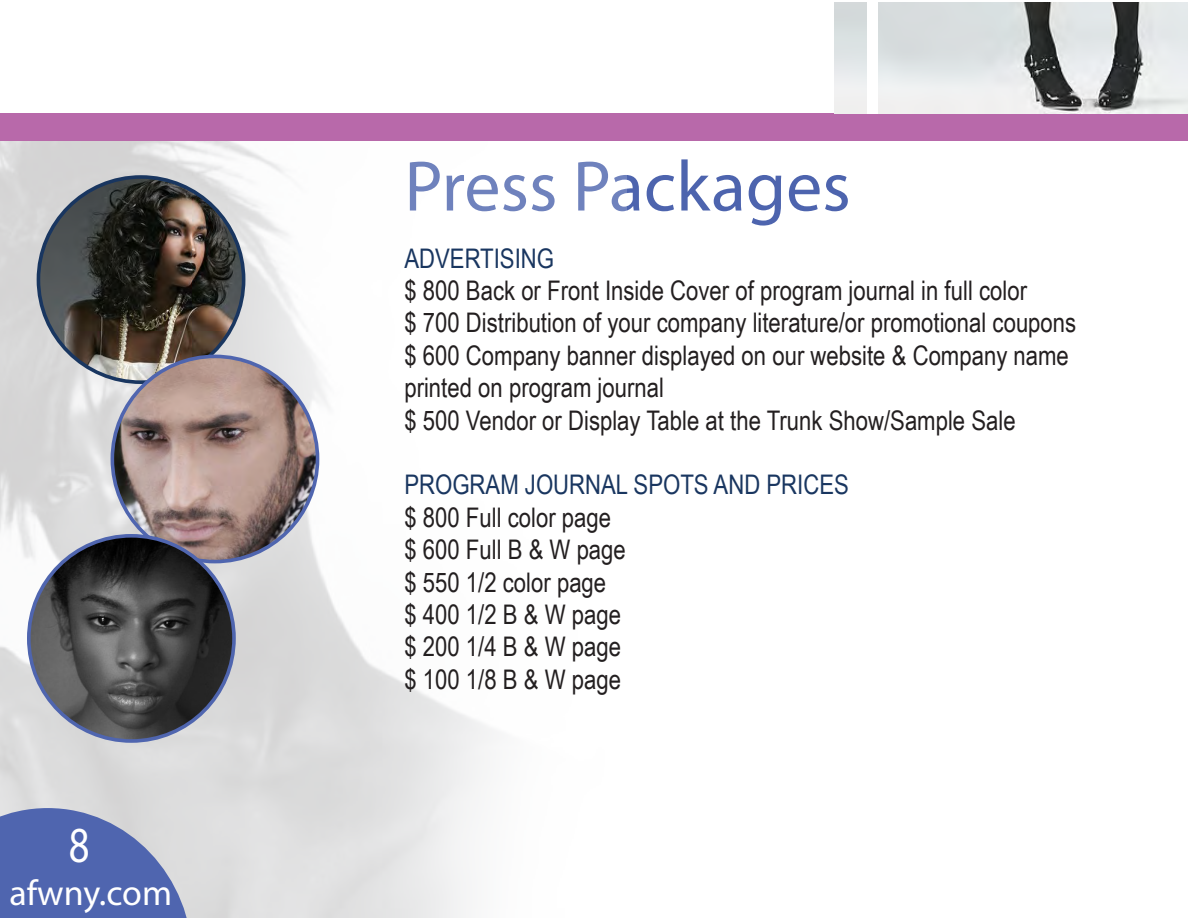
<style>
.page{position:relative;width:1188px;height:918px;background:#fff}
.page>*{position:absolute;margin:0;border:0;box-sizing:border-box;transform-origin:0 0}
.t1{font:72px "Myriad Pro";color:#4d64ae}
.t2{font:50.7px "Myriad Pro";color:#fff;scale:.8 1}
.t3{font:36px "Myriad Pro";color:#fff}
.t4{font:27px "Arial Narrow";color:#231f20}
.t5{font:27px "Arial Narrow";color:#193660}
</style>
<div class="page">
<img style="left:0;top:140px;width:627px;height:778px">
<svg style="left:0;top:808px;width:192px;height:110px;background:#6e7fb8"></svg>
<img style="left:38px;top:177px;width:206px;height:205px;border-radius:103px">
<img style="left:112px;top:356px;width:206px;height:206px;border-radius:103px">
<img style="left:29px;top:536px;width:205px;height:205px;border-radius:103px">
<div style="left:0;top:113px;width:1188px;height:27px;background:#b868a9"></div>
<img style="left:834px;top:3px;width:354px;height:110px">
<div style="left:867px;top:0;width:11px;height:113px;background:#fff"></div>
<p class="t2" style="left:69px;top:814px;width:27px">8</p>
<p class="t3" style="left:9px;top:870px;width:164px">afwny.com</p>
<p class="t1" style="left:404px;top:142px;width:448px">Press Packages</p>
<p class="t5" style="left:404px;top:238px;width:151px">ADVERTISING</p>
<p class="t4" style="left:404px;top:271px;width:624px">$ 800 Back or Front Inside Cover of program journal in full color</p>
<p class="t4" style="left:404px;top:303px;width:673px">$ 700 Distribution of your company literature/or promotional coupons</p>
<p class="t4" style="left:404px;top:336px;width:666px">$ 600 Company banner displayed on our website &amp; Company name</p>
<p class="t4" style="left:404px;top:368px;width:261px">printed on program journal</p>
<p class="t4" style="left:404px;top:400px;width:613px">$ 500 Vendor or Display Table at the Trunk Show/Sample Sale</p>
<p class="t5" style="left:404px;top:465px;width:446px">PROGRAM JOURNAL SPOTS AND PRICES</p>
<p class="t4" style="left:404px;top:498px;width:208px">$ 800 Full color page</p>
<p class="t4" style="left:404px;top:530px;width:223px">$ 600 Full B &amp; W page</p>
<p class="t4" style="left:404px;top:562px;width:203px">$ 550 1/2 color page</p>
<p class="t4" style="left:404px;top:595px;width:218px">$ 400 1/2 B &amp; W page</p>
<p class="t4" style="left:404px;top:627px;width:218px">$ 200 1/4 B &amp; W page</p>
<p class="t4" style="left:404px;top:660px;width:218px">$ 100 1/8 B &amp; W page</p>
</div>
